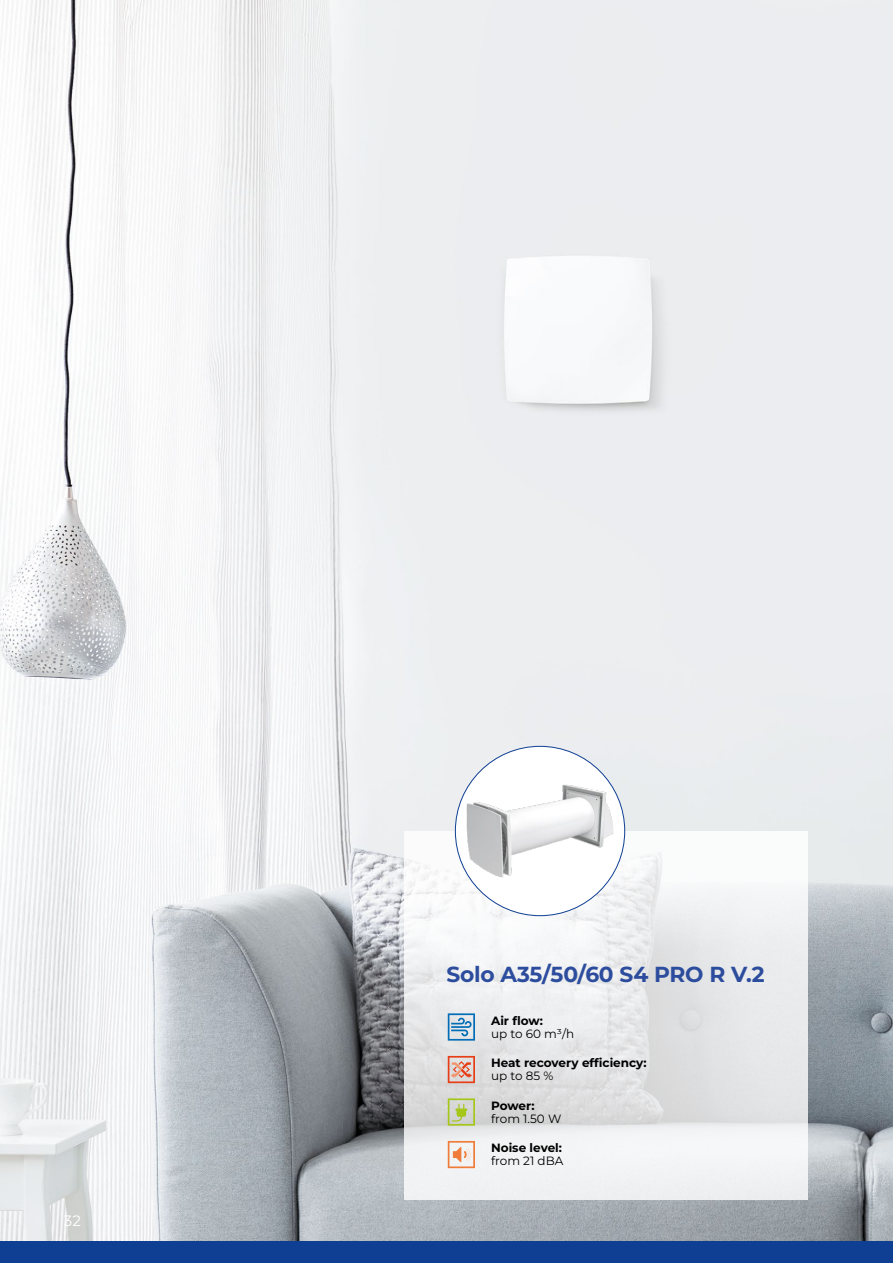
<style>
.page{position:relative;width:893px;height:1263px;background:#fff}
.page>*{position:absolute;margin:0;border:0;box-sizing:border-box;transform-origin:0 0}
.t1{font:700 21.75px "Montserrat";letter-spacing:-.01em;color:#2c4c9d}
.t2{font:15px "Montserrat";color:#fff}
.t3{font:700 12px "Montserrat";color:#000}
.t4{font:12px "Montserrat";color:#000}
</style>
<div class="page">
<img style="left:0;top:0;width:893px;height:1242px">
<div style="left:0;top:1242px;width:893px;height:21px;background:#0f3f93"></div>
<hr style="left:892px;top:213px;width:1px;height:85px;background:#0f3f93">
<svg style="left:404px;top:831px;width:404px;height:368px;fill:#eeeff0"></svg>
<div style="left:455px;top:746px;width:170px;height:170px;background:#fff;border-radius:50%"></div>
<img style="left:467px;top:785px;width:146px;height:92px">
<svg style="left:448px;top:1013px;width:27px;height:27px"></svg>
<svg style="left:448px;top:1056px;width:27px;height:27px"></svg>
<svg style="left:448px;top:1098px;width:27px;height:28px"></svg>
<svg style="left:448px;top:1141px;width:27px;height:27px"></svg>
<p class="t2" style="left:64px;top:1211px;width:19px">32</p>
<h1 class="t1" style="left:446px;top:960px;width:320px">Solo A35/50/60 S4 PRO R V.2</h1>
<p class="t3" style="left:491px;top:1013px;width:53px">Air flow:</p>
<p class="t4" style="left:491px;top:1025px;width:85px">up to 60 m³/h</p>
<p class="t3" style="left:491px;top:1055px;width:157px">Heat recovery efficiency:</p>
<p class="t4" style="left:491px;top:1068px;width:64px">up to 85 %</p>
<p class="t3" style="left:491px;top:1098px;width:45px">Power:</p>
<p class="t4" style="left:491px;top:1110px;width:72px">from 1.50 W</p>
<p class="t3" style="left:491px;top:1140px;width:72px">Noise level:</p>
<p class="t4" style="left:491px;top:1153px;width:74px">from 21 dBA</p>
</div>
